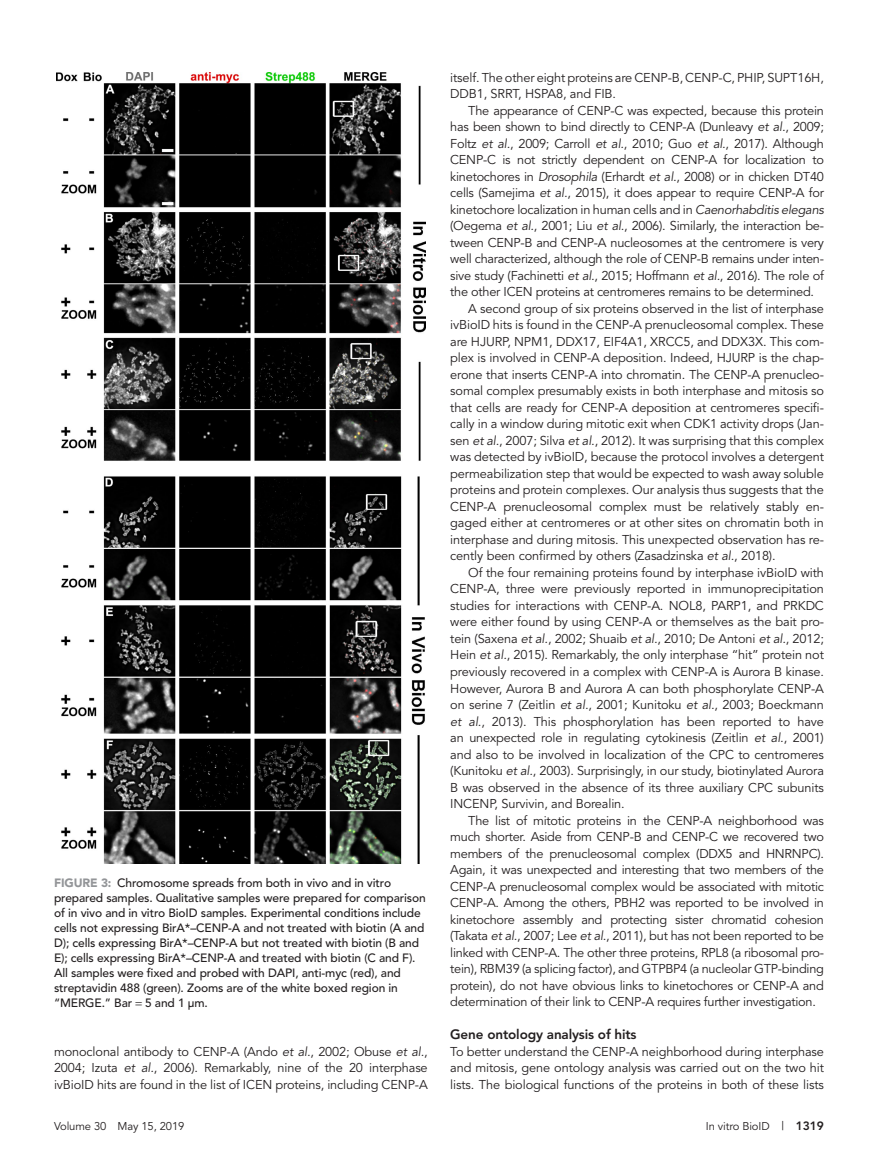
<style>
.page{position:relative;width:878px;height:1175px;background:#fff}
.page>*{position:absolute;margin:0;border:0;box-sizing:border-box;transform-origin:0 0}
.t1{font:800 13.5px "Avenir";letter-spacing:-.01em;color:#231f20}
.Para{font:12.75px/16.5px "Avenir";letter-spacing:-.01em;color:#231f20;text-align:justify}
.ParaFL{font:12.75px/16.5px "Avenir";letter-spacing:-.01em;color:#231f20;text-align:justify}
.FigCaption{font:500 12px/15px "Avenir";letter-spacing:-.01em;color:#231f20}
.t2{font:11.25px "Avenir";letter-spacing:-.01em;color:#231f20}
.s1{font-weight:900;color:#939598}
.s2{font-style:italic}
.s3{font-size:12px}
.s4{font-weight:800;font-size:12px}
</style>
<div class="page">
<img style="left:56px;top:72px;width:369px;height:791px">
<p class="FigCaption" style="left:54px;top:875px;width:373px"><span class="s1">FIGURE 3:</span> Chromosome spreads from both in vivo and in vitro prepared samples. Qualitative samples were prepared for comparison of in vivo and in vitro BioID samples. Experimental conditions include cells not expressing BirA*–CENP-A and not treated with biotin (A and D); cells expressing BirA*–CENP-A but not treated with biotin (B and E); cells expressing BirA*–CENP-A and treated with biotin (C and F).<br>All samples were fixed and probed with DAPI, anti-myc (red), and streptavidin 488 (green). Zooms are of the white boxed region in “MERGE.” Bar 5 and 1 μm.</p>
<p class="Para" style="left:54px;top:1043px;width:375px">monoclonal antibody to CENP-A (Ando <span class="s2">et al.</span>, 2002; Obuse <span class="s2">et al.</span>, 2004; Izuta <span class="s2">et al.</span>, 2006). Remarkably, nine of the 20 interphase ivBioID hits are found in the list of ICEN proteins, including CENP-A</p>
<p class="Para" style="left:450px;top:69px;width:375px">itself. The other eight proteins are CENP-B, CENP-C, PHIP, SUPT16H,<br>DDB1, SRRT, HSPA8, and FIB.</p>
<p class="Para" style="left:450px;top:102px;width:375px;text-indent:18px">The appearance of CENP-C was expected, because this protein has been shown to bind directly to CENP-A (Dunleavy <span class="s2">et al.</span>, 2009; Foltz <span class="s2">et al.</span>, 2009; Carroll <span class="s2">et al.</span>, 2010; Guo <span class="s2">et al.</span>, 2017). Although CENP-C is not strictly dependent on CENP-A for localization to kinetochores in <span class="s2">Drosophila</span> (Erhardt <span class="s2">et al.</span>, 2008) or in chicken DT40 cells (Samejima <span class="s2">et al.</span>, 2015), it does appear to require CENP-A for kinetochore localization in human cells and in <span class="s2">Caenorhabditis elegans </span>(Oegema <span class="s2">et al.</span>, 2001; Liu <span class="s2">et al.</span>, 2006). Similarly, the interaction be&shy;tween CENP-B and CENP-A nucleosomes at the centromere is very well characterized, although the role of CENP-B remains under inten&shy;sive study (Fachinetti <span class="s2">et al.</span>, 2015; Hoffmann <span class="s2">et al.</span>, 2016). The role of the other ICEN proteins at centromeres remains to be determined.</p>
<p class="Para" style="left:450px;top:300px;width:375px;text-indent:18px">A second group of six proteins observed in the list of interphase ivBioID hits is found in the CENP-A prenucleosomal complex. These are HJURP, NPM1, DDX17, EIF4A1, XRCC5, and DDX3X. This com&shy;plex is involved in CENP-A deposition. Indeed, HJURP is the chap&shy;erone that inserts CENP-A into chromatin. The CENP-A prenucleo&shy;somal complex presumably exists in both interphase and mitosis so that cells are ready for CENP-A deposition at centromeres specifi&shy;cally in a window during mitotic exit when CDK1 activity drops (Jan&shy;sen <span class="s2">et al.</span>, 2007; Silva <span class="s2">et al.</span>, 2012). It was surprising that this complex was detected by ivBioID, because the protocol involves a detergent permeabilization step that would be expected to wash away soluble proteins and protein complexes. Our analysis thus suggests that the CENP-A prenucleosomal complex must be relatively stably en&shy;gaged either at centromeres or at other sites on chromatin both in interphase and during mitosis. This unexpected observation has re&shy;cently been confirmed by others (Zasadzinska <span class="s2">et al.</span>, 2018).</p>
<p class="Para" style="left:450px;top:564px;width:375px;text-indent:18px">Of the four remaining proteins found by interphase ivBioID with CENP-A, three were previously reported in immunoprecipitation studies for interactions with CENP-A. NOL8, PARP1, and PRKDC were either found by using CENP-A or themselves as the bait pro&shy;tein (Saxena <span class="s2">et al.</span>, 2002; Shuaib <span class="s2">et al.</span>, 2010; De Antoni <span class="s2">et al.</span>, 2012; Hein <span class="s2">et al.</span>, 2015). Remarkably, the only interphase “hit” protein not previously recovered in a complex with CENP-A is Aurora B kinase.<br>However, Aurora B and Aurora A can both phosphorylate CENP-A on serine 7 (Zeitlin <span class="s2">et al.</span>, 2001; Kunitoku <span class="s2">et al.</span>, 2003; Boeckmann <span class="s2">et al.</span>, 2013). This phosphorylation has been reported to have an unexpected role in regulating cytokinesis (Zeitlin <span class="s2">et al.</span>, 2001) and also to be involved in localization of the CPC to centromeres (Kunitoku <span class="s2">et al.</span>, 2003). Surprisingly, in our study, biotinylated Aurora B was observed in the absence of its three auxiliary CPC subunits INCENP, Survivin, and Borealin.</p>
<p class="Para" style="left:450px;top:812px;width:375px;text-indent:18px">The list of mitotic proteins in the CENP-A neighborhood was much shorter. Aside from CENP-B and CENP-C we recovered two members of the prenucleosomal complex (DDX5 and HNRNPC).<br>Again, it was unexpected and interesting that two members of the CENP-A prenucleosomal complex would be associated with mitotic CENP-A. Among the others, PBH2 was reported to be involved in kinetochore assembly and protecting sister chromatid cohesion (Takata <span class="s2">et al.</span>, 2007; Lee <span class="s2">et al.</span>, 2011), but has not been reported to be linked with CENP-A. The other three proteins, RPL8 (a ribosomal pro&shy;tein), RBM39 (a splicing factor), and GTPBP4 (a nucleolar GTP-binding protein), do not have obvious links to kinetochores or CENP-A and determination of their link to CENP-A requires further investigation.</p>
<h2 class="t1" style="left:450px;top:1026px;width:188px">Gene ontology analysis of hits</h2>
<p class="ParaFL" style="left:450px;top:1043px;width:375px">To better understand the CENP-A neighborhood during interphase and mitosis, gene ontology analysis was carried out on the two hit lists. The biological functions of the proteins in both of these lists</p>
<p class="t2" style="left:54px;top:1119px;width:132px">Volume 30 May 15, 2019</p>
<p class="t2" style="left:705px;top:1119px;width:120px">In vitro BioID <span class="s3">|</span> <span class="s4">1319</span></p>
</div>
